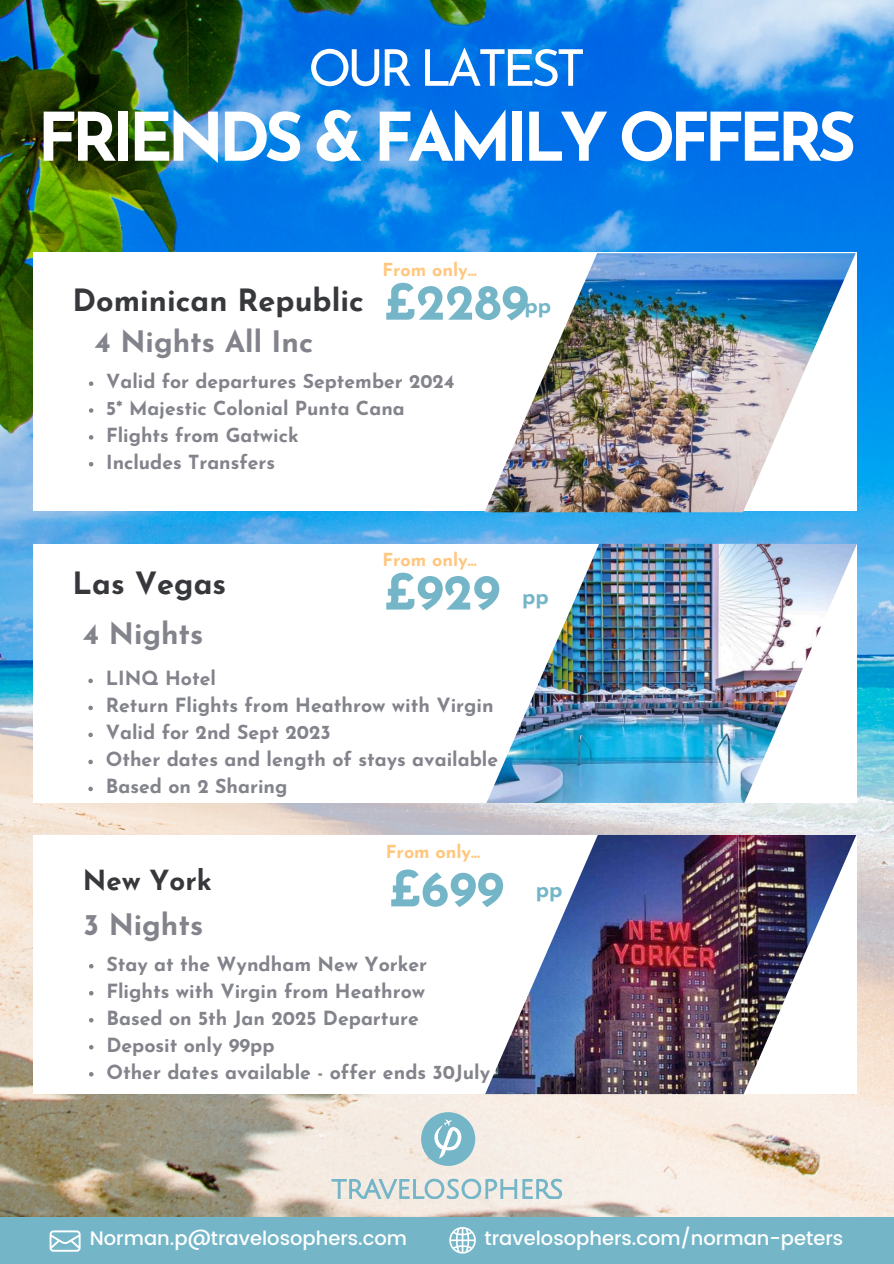
<style>
.page{position:relative;width:894px;height:1264px;background:#fff}
.page>*{position:absolute;margin:0;border:0;box-sizing:border-box;transform-origin:0 0}
.t1{font:700 66.75px "Josefin Sans";letter-spacing:-.085em;color:#fff}
.t2{font:50.55px "Josefin Sans";letter-spacing:-.09em;color:#fff}
.t3{font:700 50.1px "Josefin Sans";color:#74b6c8}
.t4{font:700 30.6px "Josefin Sans";color:#37383b}
.t5{font:700 29.55px "Josefin Sans";color:#82838b}
.t6{font:700 27.6px "Josefin Sans";color:#37383b}
.t7{font:700 21.45px "Josefin Sans";color:#74b6c8}
.t8{font:700 19.5px "Josefin Sans";color:#82838b}
.t9{font:500 19.5px "Poppins";color:#fff}
.t10{font:700 19.35px "Josefin Sans";color:#82838b}
.t11{font:700 17.85px "Josefin Sans";color:#ffc67d}
</style>
<div class="page">
<img style="left:0;top:0;width:893px;height:1217px">
<div style="left:0;top:1217px;width:893px;height:46px;background:#74b6c8"></div>
<svg style="left:449px;top:1227px;width:26px;height:26px"></svg>
<svg style="left:50px;top:1230px;width:31px;height:21px"></svg>
<svg style="left:421px;top:1112px;width:54px;height:53px;background:#9ec9d3"></svg>
<svg style="left:331px;top:1178px;width:231px;height:20px;background:#c7d8d9"></svg>
<div style="left:34px;top:252px;width:822px;height:259px;background:#fff"></div>
<img style="left:484px;top:253px;width:371px;height:259px">
<div style="left:33px;top:544px;width:823px;height:259px;background:#fff"></div>
<img style="left:486px;top:544px;width:370px;height:259px">
<div style="left:34px;top:835px;width:822px;height:258px;background:#fff"></div>
<img style="left:485px;top:835px;width:371px;height:259px">
<svg style="left:89px;top:381px;width:4px;height:5px"></svg>
<svg style="left:89px;top:408px;width:4px;height:5px"></svg>
<svg style="left:89px;top:435px;width:4px;height:4px"></svg>
<svg style="left:89px;top:462px;width:4px;height:4px"></svg>
<svg style="left:88px;top:678px;width:5px;height:5px"></svg>
<svg style="left:88px;top:705px;width:5px;height:5px"></svg>
<svg style="left:88px;top:732px;width:5px;height:5px"></svg>
<svg style="left:88px;top:759px;width:5px;height:5px"></svg>
<svg style="left:88px;top:786px;width:5px;height:5px"></svg>
<svg style="left:89px;top:964px;width:4px;height:4px"></svg>
<svg style="left:89px;top:991px;width:4px;height:4px"></svg>
<svg style="left:89px;top:1018px;width:4px;height:4px"></svg>
<svg style="left:89px;top:1045px;width:4px;height:4px"></svg>
<svg style="left:89px;top:1072px;width:4px;height:4px"></svg>
<h4 class="t2" style="left:308px;top:48px;width:279px">OUR LATEST</h4>
<p class="t1" style="left:37px;top:111px;width:820px">FRIENDS &amp; FAMILY OFFERS</p>
<p class="t11" style="left:382px;top:263px;width:96px">From only...</p>
<h5 class="t3" style="left:382px;top:282px;width:147px">£2289</h5>
<h4 class="t4" style="left:73px;top:288px;width:293px">Dominican Republic</h4>
<h4 class="t5" style="left:94px;top:330px;width:220px">4 Nights All Inc</h4>
<p class="t10" style="left:106px;top:373px;width:350px">Valid for departures September 2024</p>
<h2 class="t10" style="left:106px;top:400px;width:300px">5* Majestic Colonial Punta Cana</h2>
<p class="t10" style="left:106px;top:427px;width:194px">Flights from Gatwick</p>
<p class="t10" style="left:106px;top:454px;width:170px">Includes Transfers</p>
<h2 class="t7" style="left:524px;top:296px;width:28px">pp</h2>
<p class="t11" style="left:382px;top:553px;width:96px">From only...</p>
<p class="t4" style="left:73px;top:570px;width:155px">Las Vegas</p>
<p class="t5" style="left:83px;top:622px;width:122px">4 Nights</p>
<h5 class="t8" style="left:106px;top:670px;width:112px">LINQ Hotel</h5>
<h5 class="t8" style="left:106px;top:697px;width:389px">Return Flights from Heathrow with Virgin</h5>
<h4 class="t8" style="left:106px;top:724px;width:226px">Valid for 2nd Sept 2023</h4>
<h4 class="t8" style="left:106px;top:751px;width:394px">Other dates and length of stays available</h4>
<p class="t8" style="left:106px;top:778px;width:183px">Based on 2 Sharing</p>
<p class="t3" style="left:382px;top:572px;width:119px">£929</p>
<p class="t11" style="left:386px;top:844px;width:96px">From only...</p>
<h2 class="t6" style="left:83px;top:869px;width:130px">New York</h2>
<p class="t5" style="left:83px;top:912px;width:121px">3 Nights</p>
<p class="t8" style="left:106px;top:956px;width:322px">Stay at the Wyndham New Yorker</p>
<p class="t8" style="left:106px;top:983px;width:320px">Flights with Virgin from Heathrow</p>
<p class="t8" style="left:106px;top:1010px;width:314px">Based on 5th Jan 2025 Departure</p>
<p class="t8" style="left:106px;top:1037px;width:169px">Deposit only 99pp</p>
<h4 class="t8" style="left:106px;top:1064px;width:385px">Other dates available - offer ends 30July</h4>
<p class="t3" style="left:387px;top:868px;width:118px">£699</p>
<p class="t7" style="left:522px;top:588px;width:28px">pp</p>
<p class="t7" style="left:535px;top:880px;width:28px">pp</p>
<h1 class="t9" style="left:90px;top:1226px;width:319px">Norman.p@travelosophers.com</h1>
<h3 class="t9" style="left:484px;top:1226px;width:360px">travelosophers.com/norman-peters</h3>
</div>
